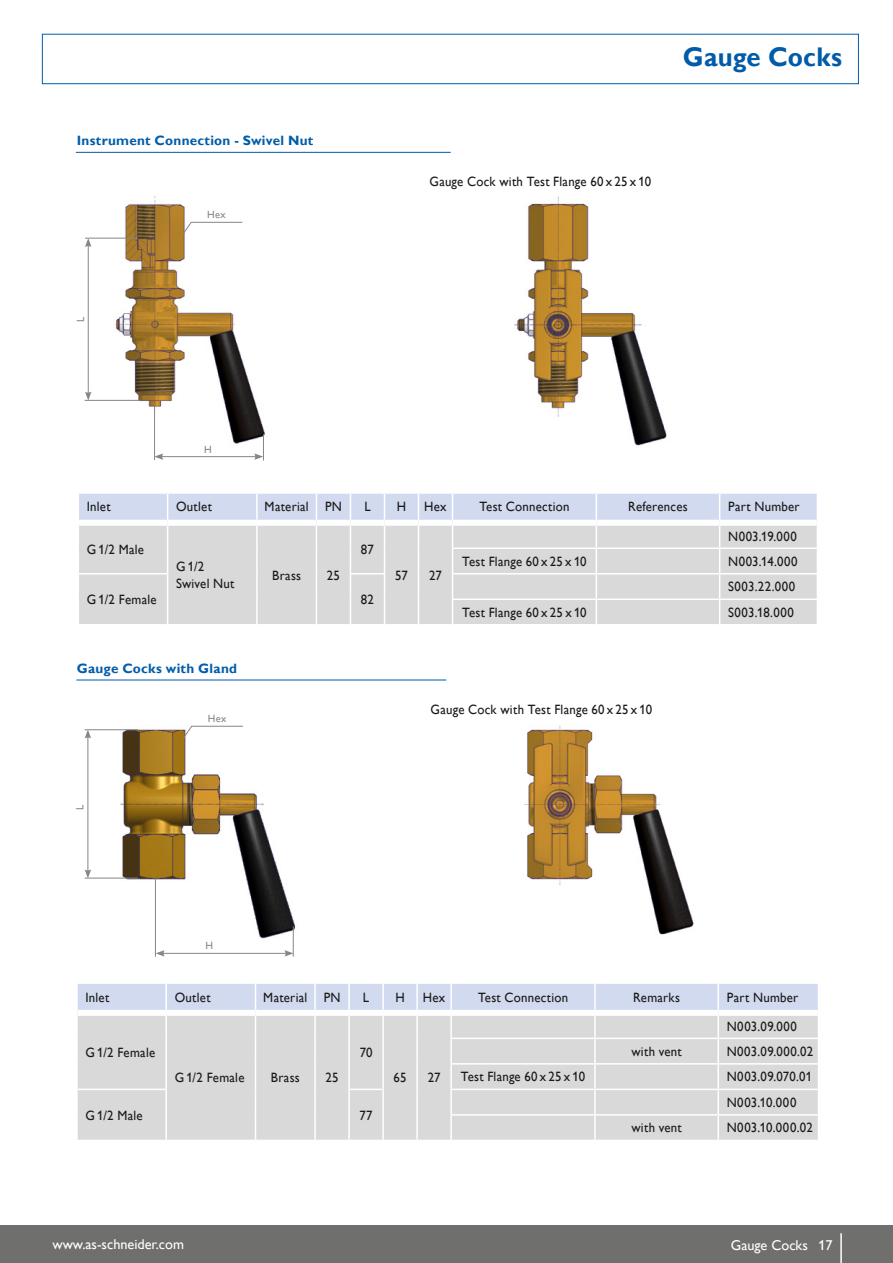
<style>
.page{position:relative;width:893px;height:1263px;background:#fff}
.page>*{position:absolute;margin:0;border:0;box-sizing:border-box;transform-origin:0 0}
.t1{font:700 27px "Gill Alt One";letter-spacing:.005em;color:#005ca9;scale:.95 1}
.t2{font:14.25px "Gill Alt One";color:#fff}
.t3{font:13.5px/16.2px "Gill Alt One";letter-spacing:.02em;color:#1a1918;scale:.95 1}
.t4{font:13.5px "Gill Alt One";letter-spacing:.04em;color:#1a1918;scale:.95 1}
.t5{font:700 13.5px "Gill Alt One";letter-spacing:.02em;color:#005ca9}
.t6{font:13.5px "Gill Alt One";letter-spacing:.045em;color:#1a1918;scale:.95 1}
.t7{font:10.5px "Gill Alt One";letter-spacing:.03em;color:#868686}
</style>
<div class="page">
<div style="left:42px;top:34px;width:817px;height:50px;border:1px solid #005ca9"></div>
<hr style="left:76px;top:152px;width:375px;height:1px;background:#005ca9">
<svg style="left:79px;top:493px;width:738px;height:131px;background:#d9dadf"></svg>
<div style="left:79px;top:520px;width:89px;height:6px;background:#fff"></div>
<div style="left:168px;top:520px;width:89px;height:6px;background:#fff"></div>
<div style="left:257px;top:520px;width:59px;height:6px;background:#fff"></div>
<div style="left:316px;top:520px;width:34px;height:6px;background:#fff"></div>
<div style="left:350px;top:520px;width:34px;height:6px;background:#fff"></div>
<div style="left:384px;top:520px;width:34px;height:6px;background:#fff"></div>
<div style="left:418px;top:520px;width:34px;height:6px;background:#fff"></div>
<div style="left:452px;top:520px;width:144px;height:6px;background:#fff"></div>
<div style="left:596px;top:520px;width:124px;height:6px;background:#fff"></div>
<div style="left:720px;top:520px;width:97px;height:6px;background:#fff"></div>
<hr style="left:76px;top:680px;width:370px;height:1px;background:#005ca9">
<svg style="left:77px;top:983px;width:741px;height:157px;background:#d9dadf"></svg>
<div style="left:78px;top:1010px;width:88px;height:6px;background:#fff"></div>
<div style="left:166px;top:1010px;width:90px;height:6px;background:#fff"></div>
<div style="left:256px;top:1010px;width:59px;height:6px;background:#fff"></div>
<div style="left:315px;top:1010px;width:34px;height:6px;background:#fff"></div>
<div style="left:349px;top:1010px;width:34px;height:6px;background:#fff"></div>
<div style="left:383px;top:1010px;width:34px;height:6px;background:#fff"></div>
<div style="left:417px;top:1010px;width:34px;height:6px;background:#fff"></div>
<div style="left:451px;top:1010px;width:144px;height:6px;background:#fff"></div>
<div style="left:595px;top:1010px;width:123px;height:6px;background:#fff"></div>
<div style="left:718px;top:1010px;width:100px;height:6px;background:#fff"></div>
<img style="left:84px;top:196px;width:181px;height:248px">
<img style="left:514px;top:196px;width:153px;height:250px">
<img style="left:524px;top:726px;width:170px;height:209px">
<hr style="left:85px;top:238px;width:53px;height:1px;background:#868686">
<hr style="left:85px;top:400px;width:55px;height:1px;background:#868686">
<hr style="left:88px;top:245px;width:1px;height:149px;background:#868686">
<svg style="left:85px;top:392px;width:7px;height:9px"></svg>
<svg style="left:85px;top:238px;width:7px;height:9px"></svg>
<hr style="left:154px;top:406px;width:1px;height:54px;background:#868686">
<hr style="left:161px;top:456px;width:96px;height:1px;background:#868686">
<svg style="left:155px;top:453px;width:8px;height:7px"></svg>
<svg style="left:254px;top:434px;width:10px;height:26px"></svg>
<svg style="left:183px;top:222px;width:60px;height:12px"></svg>
<img style="left:116px;top:725px;width:180px;height:215px">
<hr style="left:85px;top:729px;width:53px;height:1px;background:#868686">
<hr style="left:85px;top:878px;width:53px;height:1px;background:#868686">
<hr style="left:88px;top:736px;width:1px;height:136px;background:#868686">
<svg style="left:85px;top:869px;width:6px;height:9px"></svg>
<svg style="left:85px;top:729px;width:6px;height:9px"></svg>
<hr style="left:293px;top:926px;width:1px;height:31px;background:#868686">
<hr style="left:155px;top:878px;width:1px;height:79px;background:#868686">
<hr style="left:162px;top:953px;width:125px;height:1px;background:#868686">
<svg style="left:156px;top:950px;width:9px;height:7px"></svg>
<svg style="left:284px;top:950px;width:9px;height:7px"></svg>
<svg style="left:183px;top:726px;width:60px;height:12px"></svg>
<div style="left:0;top:1225px;width:893px;height:38px;background:#6f6f6e"></div>
<hr style="left:840px;top:1233px;width:2px;height:30px;background:#fff">
<p class="t5" style="left:77px;top:132px;width:238px">Instrument Connection - Swivel Nut</p>
<p class="t7" style="left:74px;top:322px;width:7px;rotate:-90deg">L</p>
<p class="t7" style="left:207px;top:208px;width:20px">Hex</p>
<p class="t7" style="left:204px;top:443px;width:9px">H</p>
<h1 class="t1" style="left:683px;top:42px;width:169px">Gauge Cocks</h1>
<p class="t3" style="left:429px;top:173px;width:235px">Gauge Cock with Test Flange 60 x 25 x 10</p>
<p class="t3" style="left:87px;top:499px;width:27px">Inlet</p>
<p class="t3" style="left:176px;top:499px;width:39px">Outlet</p>
<p class="t3" style="left:265px;top:499px;width:83px">Material PN</p>
<p class="t3" style="left:364px;top:499px;width:8px">L</p>
<p class="t3" style="left:397px;top:499px;width:11px">H</p>
<p class="t3" style="left:424px;top:499px;width:25px">Hex</p>
<p class="t3" style="left:479px;top:499px;width:96px">Test Connection</p>
<p class="t3" style="left:628px;top:499px;width:64px">References</p>
<p class="t3" style="left:728px;top:499px;width:77px">Part Number</p>
<p class="t3" style="left:87px;top:541px;width:62px">G 1/2 Male</p>
<p class="t3" style="left:176px;top:559px;width:63px">G 1/2<br>Swivel Nut</p>
<p class="t3" style="left:272px;top:567px;width:32px">Brass</p>
<p class="t3" style="left:327px;top:567px;width:15px">25</p>
<p class="t6" style="left:728px;top:529px;width:74px">N003.19.000</p>
<p class="t3" style="left:361px;top:541px;width:15px">87</p>
<p class="t3" style="left:462px;top:553px;width:133px">Test Flange 60 x 25 x 10</p>
<p class="t6" style="left:728px;top:553px;width:75px">N003.14.000</p>
<p class="t3" style="left:395px;top:567px;width:15px">57</p>
<p class="t3" style="left:429px;top:567px;width:15px">27</p>
<p class="t4" style="left:728px;top:579px;width:72px">S003.22.000</p>
<p class="t3" style="left:87px;top:591px;width:75px">G 1/2 Female</p>
<p class="t3" style="left:361px;top:591px;width:15px">82</p>
<p class="t5" style="left:77px;top:660px;width:162px">Gauge Cocks with Gland</p>
<p class="t7" style="left:74px;top:810px;width:7px;rotate:-90deg">L</p>
<p class="t7" style="left:208px;top:712px;width:20px">Hex</p>
<p class="t7" style="left:206px;top:939px;width:9px">H</p>
<p class="t3" style="left:462px;top:604px;width:133px">Test Flange 60 x 25 x 10</p>
<p class="t4" style="left:728px;top:604px;width:71px">S003.18.000</p>
<p class="t3" style="left:431px;top:701px;width:235px">Gauge Cock with Test Flange 60 x 25 x 10</p>
<p class="t3" style="left:85px;top:989px;width:27px">Inlet</p>
<p class="t3" style="left:175px;top:989px;width:39px">Outlet</p>
<p class="t3" style="left:263px;top:989px;width:83px">Material PN</p>
<p class="t3" style="left:363px;top:989px;width:8px">L</p>
<p class="t3" style="left:395px;top:989px;width:11px">H</p>
<p class="t3" style="left:423px;top:989px;width:25px">Hex</p>
<p class="t3" style="left:478px;top:989px;width:96px">Test Connection</p>
<p class="t3" style="left:633px;top:989px;width:51px">Remarks</p>
<p class="t3" style="left:727px;top:989px;width:77px">Part Number</p>
<p class="t6" style="left:727px;top:1019px;width:75px">N003.09.000</p>
<p class="t3" style="left:85px;top:1044px;width:75px">G 1/2 Female</p>
<p class="t3" style="left:360px;top:1044px;width:15px">70</p>
<p class="t3" style="left:631px;top:1043px;width:54px">with vent</p>
<p class="t4" style="left:727px;top:1043px;width:93px">N003.09.000.02</p>
<p class="t3" style="left:175px;top:1070px;width:75px">G 1/2 Female</p>
<p class="t3" style="left:271px;top:1070px;width:32px">Brass</p>
<p class="t3" style="left:325px;top:1070px;width:15px">25</p>
<p class="t3" style="left:394px;top:1070px;width:15px">65</p>
<p class="t3" style="left:428px;top:1070px;width:15px">27</p>
<p class="t3" style="left:461px;top:1068px;width:133px">Test Flange 60 x 25 x 10</p>
<p class="t3" style="left:727px;top:1068px;width:91px">N003.09.070.01</p>
<p class="t6" style="left:727px;top:1094px;width:75px">N003.10.000</p>
<p class="t3" style="left:85px;top:1107px;width:62px">G 1/2 Male</p>
<p class="t3" style="left:359px;top:1107px;width:15px">77</p>
<p class="t3" style="left:631px;top:1119px;width:54px">with vent</p>
<p class="t4" style="left:727px;top:1120px;width:92px">N003.10.000.02</p>
<p class="t2" style="left:52px;top:1236px;width:133px">www.as-schneider.com</p>
<p class="t2" style="left:731px;top:1237px;width:103px">Gauge Cocks 17</p>
</div>
